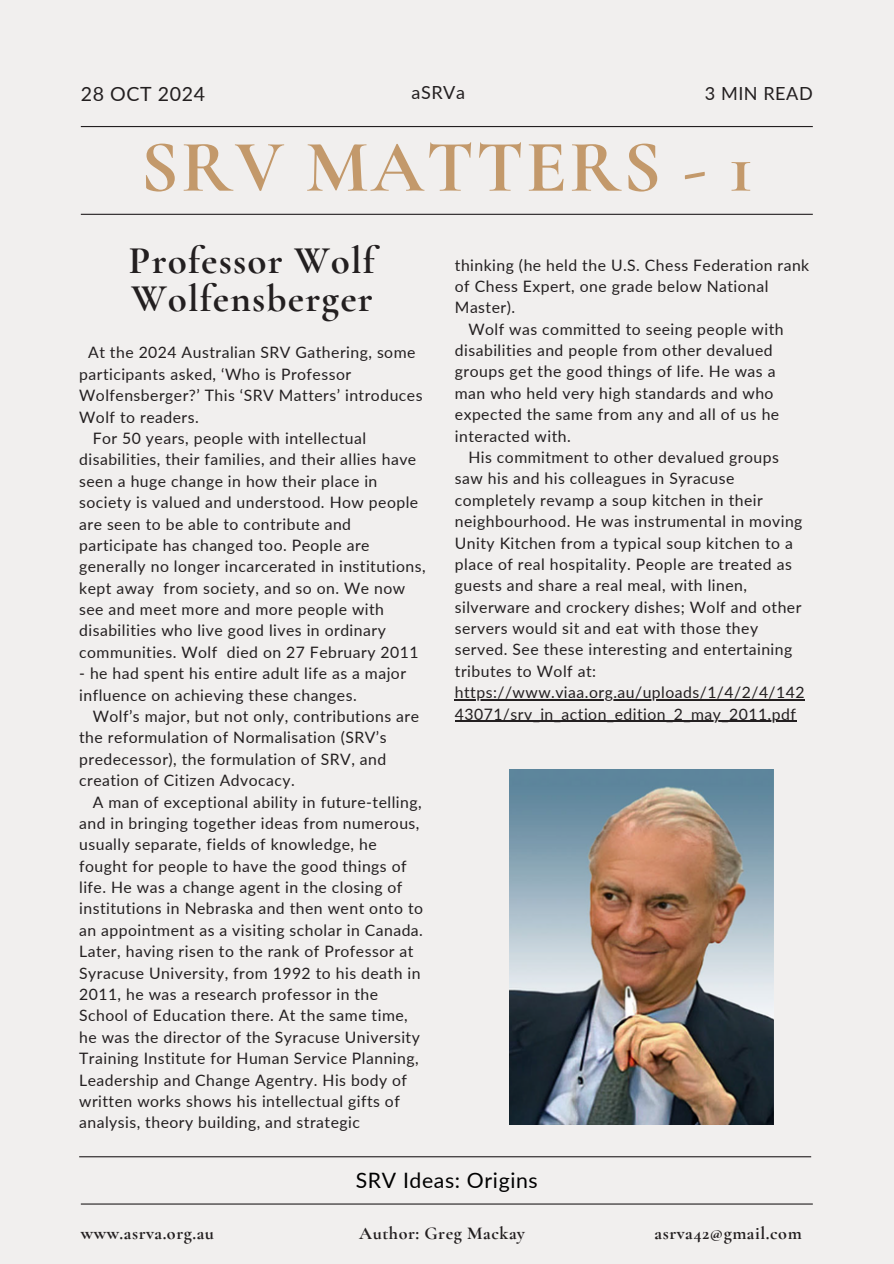
<style>
.page{position:relative;width:894px;height:1264px;background:#fff}
.page>*{position:absolute;margin:0;border:0;box-sizing:border-box;transform-origin:0 0}
.t1{font:700 73.95px "Cormorant Garamond";letter-spacing:.03em;color:#c3996b}
.t2{font:700 39.15px/38.2px "Cormorant Garamond";letter-spacing:.03em;color:#231f20}
.t3{font:21.15px "Lato";letter-spacing:.03em;color:#000}
.t4{font:19.5px "Lato";letter-spacing:.03em;color:#231f20}
.t5{font:700 18px "Cormorant Garamond";letter-spacing:.03em;color:#231f20}
.t6{font:18px "Lato";letter-spacing:.03em;color:#231f20}
.t7{font:15.75px/21.3px "Lato";letter-spacing:.03em;color:#231f20}
</style>
<div class="page">
<div style="left:0;top:0;width:893px;height:1263px;background:#f1efee"></div>
<hr style="left:81px;top:126px;width:731px;height:1px;background:#231f20">
<hr style="left:81px;top:214px;width:731px;height:1px;background:#231f20">
<hr style="left:81px;top:1203px;width:731px;height:1px;background:#231f20">
<hr style="left:79px;top:1156px;width:732px;height:1px;background:#231f20">
<img style="left:509px;top:769px;width:264px;height:355px">
<hr style="left:455px;top:699px;width:349px;height:1px;background:#231f20">
<hr style="left:455px;top:720px;width:341px;height:2px;background:#231f20">
<h2 class="t4" style="left:81px;top:82px;width:126px">28 OCT 2024</h2>
<p class="t6" style="left:411px;top:81px;width:55px">aSRVa</p>
<p class="t6" style="left:704px;top:82px;width:109px">3 MIN READ</p>
<p class="t1" style="left:140px;top:122px;width:614px">SRV MATTERS - 1</p>
<h3 class="t2" style="left:129px;top:241px;width:247px">Professor Wolf<br>Wolfensberger</h3>
<p class="t7" style="left:79px;top:342px;width:345px;text-indent:9px">At the 2024 Australian SRV Gathering, some participants asked, ‘Who is Professor Wolfensberger?’ This ‘SRV Matters’ introduces Wolf to readers.</p>
<h5 class="t7" style="left:79px;top:427px;width:348px;text-indent:14px">For 50 years, people with intellectual disabilities, their families, and their allies have seen a huge change in how their place in society is valued and understood. How people are seen to be able to contribute and participate has changed too. People are generally no longer incarcerated in institutions, kept away from society, and so on. We now see and meet more and more people with disabilities who live good lives in ordinary communities. Wolf died on 27 February 2011</h5>
<h5 class="t7" style="left:79px;top:662px;width:328px">- he had spent his entire adult life as a major influence on achieving these changes.</h5>
<h1 class="t7" style="left:79px;top:705px;width:341px;text-indent:14px">Wolf’s major, but not only, contributions are the reformulation of Normalisation (SRV’s predecessor), the formulation of SRV, and creation of Citizen Advocacy.</h1>
<p class="t7" style="left:79px;top:790px;width:345px;text-indent:14px">A man of exceptional ability in future-telling, and in bringing together ideas from numerous, usually separate, fields of knowledge, he fought for people to have the good things of life. He was a change agent in the closing of institutions in Nebraska and then went onto to an appointment as a visiting scholar in Canada.<br>Later, having risen to the rank of Professor at Syracuse University, from 1992 to his death in 2011, he was a research professor in the School of Education there. At the same time, he was the director of the Syracuse University Training Institute for Human Service Planning, Leadership and Change Agentry. His body of written works shows his intellectual gifts of analysis, theory building, and strategic</p>
<p class="t7" style="left:455px;top:254px;width:356px">thinking (he held the U.S. Chess Federation rank of Chess Expert, one grade below National<br>Master).</p>
<p class="t7" style="left:455px;top:318px;width:330px;text-indent:14px">Wolf was committed to seeing people with disabilities and people from other devalued groups get the good things of life. He was a man who held very high standards and who expected the same from any and all of us he interacted with.</p>
<p class="t7" style="left:455px;top:446px;width:349px;text-indent:14px">His commitment to other devalued groups saw his and his colleagues in Syracuse completely revamp a soup kitchen in their neighbourhood. He was instrumental in moving Unity Kitchen from a typical soup kitchen to a place of real hospitality. People are treated as guests and share a real meal, with linen, silverware and crockery dishes; Wolf and other servers would sit and eat with those they served. See these interesting and entertaining tributes to Wolf at:</p>
<p class="t7" style="left:455px;top:681px;width:351px">https://www.viaa.org.au/uploads/1/4/2/4/142</p>
<p class="t7" style="left:455px;top:703px;width:342px">43071/srv_in_action_edition_2_may_2011.pdf</p>
<p class="t3" style="left:356px;top:1167px;width:183px">SRV Ideas: Origins</p>
<p class="t5" style="left:359px;top:1222px;width:167px">Author: Greg Mackay</p>
<p class="t5" style="left:81px;top:1222px;width:135px">www.asrva.org.au</p>
<p class="t5" style="left:654px;top:1222px;width:149px">asrva42@gmail.com</p>
</div>
